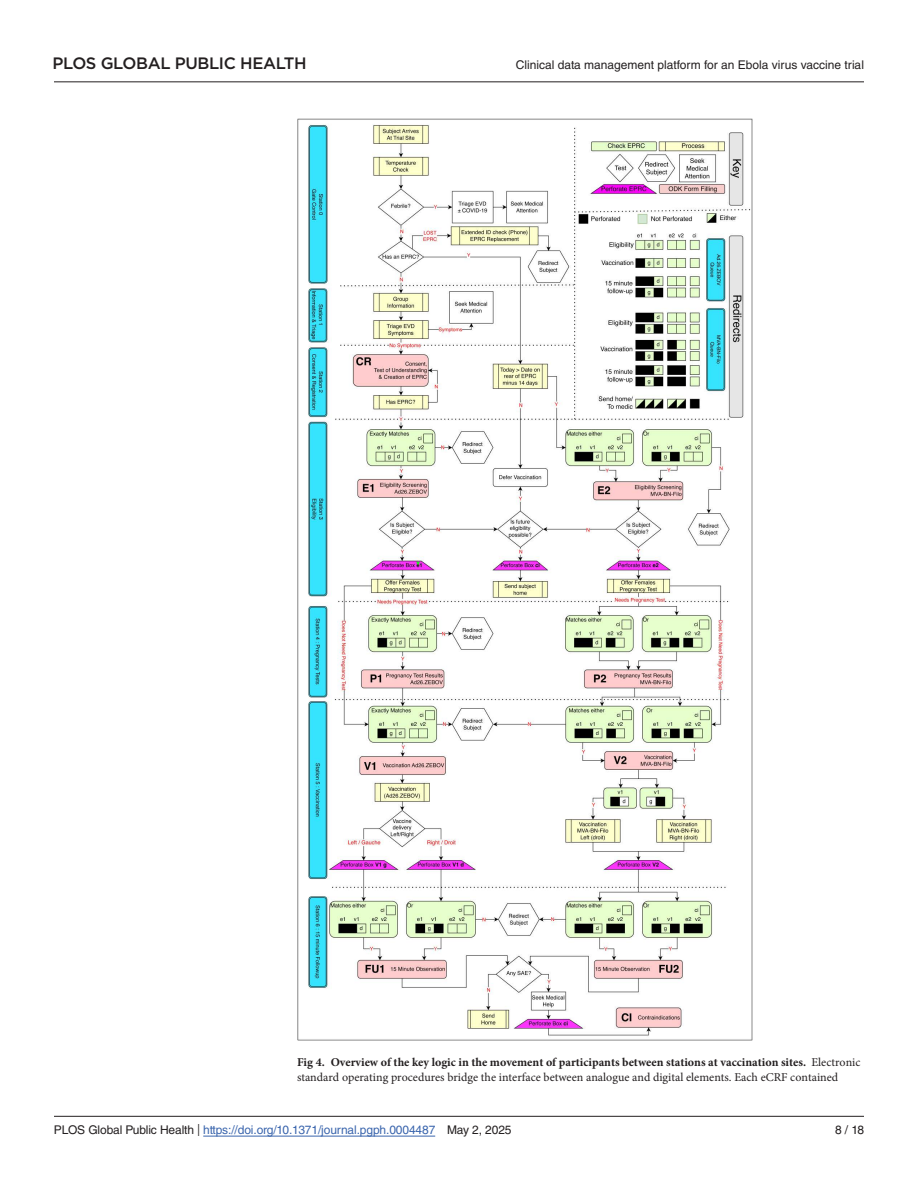
<style>
.page{position:relative;width:918px;height:1188px;background:#fff}
.page>*{position:absolute;margin:0;border:0;box-sizing:border-box;transform-origin:0 0}
.t1{font:500 16.5px "Gotham";letter-spacing:-.02em;color:#231f20}
.FigCapt{font:12px/15px "Minion Pro";color:#231f20}
.t2{font:12px "Helvetica LT Std";letter-spacing:-.01em;color:#3a65ad}
.t3{font:12px "Helvetica LT Std";color:#231f20}
.s1{font-weight:700}
.s2{color:#231f20}
.s3{font-family:"Minion Pro";color:#231f20}
</style>
<div class="page">
<hr style="left:54px;top:1116px;width:810px;height:1px;background:#231f20">
<hr style="left:203px;top:1136px;width:232px;height:1px;background:#3a65ad">
<hr style="left:54px;top:81px;width:810px;height:1px;background:#231f20">
<img style="left:297px;top:119px;width:455px;height:922px">
<h1 class="t1" style="left:52px;top:54px;width:253px">PLOS GLOBAL PUBLIC HEALTH</h1>
<p class="t3" style="left:516px;top:58px;width:350px">Clinical data management platform for an Ebola virus vaccine trial</p>
<p class="FigCapt" style="left:297px;top:1055px;width:565px"><span class="s1">Fig 4. Overview of the key logic in the movement of participants between stations at vaccination sites.</span> Electronic standard operating procedures bridge the interface between analogue and digital elements. Each eCRF contained</p>
<p class="t2" style="left:54px;top:1123px;width:459px"><span class="s2">PLOS Global Public Health</span> <span class="s3">|</span> https://doi.org/10.1371/journal.pgph.0004487 <span class="s2">May 2, 2025</span></p>
<p class="t3" style="left:835px;top:1123px;width:30px">8 / 18</p>
</div>
